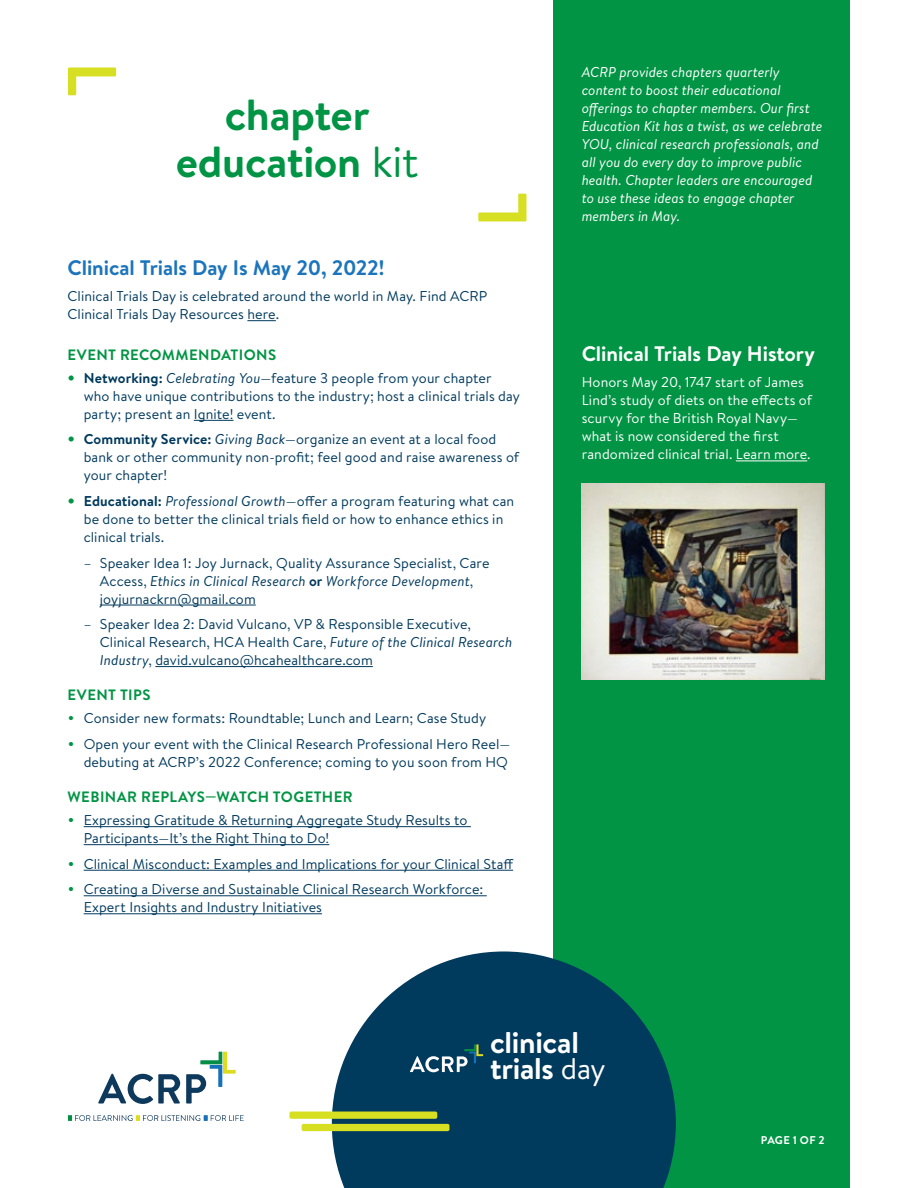
<style>
.page{position:relative;width:918px;height:1188px;background:#fff}
.page>*{position:absolute;margin:0;border:0;box-sizing:border-box;transform-origin:0 0}
.t1{font:700 43.5px/46.5px "Brandon Text";letter-spacing:-.005em;color:#009444;text-align:center}
.t2{font:700 30px/25.8px "Brandon Text";letter-spacing:-.01em;color:#fff}
.t3{font:700 21px "Brandon Text";letter-spacing:-.005em;color:#1c75bc}
.t4{font:700 21px "Brandon Text";letter-spacing:-.005em;color:#fff}
.t5{font:700 15px "Brandon Text";letter-spacing:.025em;color:#009444}
.t6{font:14.25px/18px "Brandon Text";letter-spacing:.01em;color:#003a5d}
.t7{font:italic 14.25px/18px "Brandon Text";color:#fff}
.t8{font:14.25px/18px "Brandon Text";letter-spacing:.01em;color:#fff}
.t9{font:700 11.25px "Brandon Text";letter-spacing:.025em;color:#fff}
.s1{font-weight:400}
.s2{font-weight:700;font-size:19.5px;color:#009444}
.s3{font-weight:700}
.s4{font-style:italic}
.s5{font-size:19.5px;color:#009444}
</style>
<div class="page">
<div style="left:554px;top:0;width:296px;height:1188px;background:#009444"></div>
<svg style="left:247px;top:320px;width:29px;height:1px"></svg>
<hr style="left:194px;top:420px;width:39px;height:1px;background:#003a5d">
<hr style="left:100px;top:605px;width:156px;height:1px;background:#003a5d">
<hr style="left:155px;top:666px;width:218px;height:1px;background:#003a5d">
<hr style="left:84px;top:826px;width:387px;height:1px;background:#003a5d">
<hr style="left:84px;top:844px;width:245px;height:1px;background:#003a5d">
<hr style="left:84px;top:870px;width:429px;height:1px;background:#003a5d">
<hr style="left:84px;top:895px;width:403px;height:1px;background:#003a5d">
<hr style="left:84px;top:913px;width:238px;height:1px;background:#003a5d">
<hr style="left:736px;top:461px;width:71px;height:1px;background:#fff">
<svg style="left:68px;top:1115px;width:176px;height:6px"></svg>
<svg style="left:98px;top:1074px;width:82px;height:30px"></svg>
<svg style="left:186px;top:1052px;width:50px;height:52px"></svg>
<svg style="left:478px;top:194px;width:48px;height:27px"></svg>
<svg style="left:68px;top:68px;width:48px;height:27px"></svg>
<svg style="left:332px;top:951px;width:344px;height:237px;fill:#003a5d"></svg>
<div style="left:302px;top:1124px;width:147px;height:7px;background:#d7df23;border-radius:2px"></div>
<div style="left:289px;top:1112px;width:148px;height:7px;background:#d7df23;border-radius:2px"></div>
<svg style="left:410px;top:1044px;width:73px;height:28px;background:#35647c"></svg>
<img style="left:582px;top:483px;width:243px;height:197px">
<h1 class="t1" style="left:176px;top:91px;width:244px">chapter education <span class="s1">kit</span></h1>
<h3 class="t3" style="left:68px;top:253px;width:318px">Clinical Trials Day Is May 20, 2022!</h3>
<p class="t6" style="left:68px;top:287px;width:421px">Clinical Trials Day is celebrated around the world in May. Find ACRP<br>Clinical Trials Day Resources here.</p>
<p class="t5" style="left:68px;top:344px;width:210px">EVENT RECOMMENDATIONS</p>
<p class="t6" style="left:84px;top:369px;width:438px;text-indent:-16px"><span class="s2">•</span> <span class="s3">Networking:</span> <span class="s4">Celebrating You</span>—feature 3 people from your chapter who have unique contributions to the industry; host a clinical trials day party; present an Ignite! event.</p>
<p class="t6" style="left:84px;top:430px;width:437px;text-indent:-16px"><span class="s2">•</span> <span class="s3">Community Service:</span> <span class="s4">Giving Back</span>—organize an event at a local food bank or other community non-profit; feel good and raise awareness of your chapter!</p>
<p class="t6" style="left:84px;top:492px;width:432px;text-indent:-16px"><span class="s2">•</span> <span class="s3">Educational:</span> <span class="s4">Professional Growth</span>—offer a program featuring what can be done to better the clinical trials field or how to enhance ethics in clinical trials.</p>
<p class="t6" style="left:100px;top:553px;width:391px;text-indent:-16px">– Speaker Idea 1: Joy Jurnack, Quality Assurance Specialist, Care<br>Access, <span class="s4">Ethics in Clinical Research</span> <span class="s3">or</span> <span class="s4">Workforce Development</span>, joyjurnackrn@gmail.com</p>
<p class="t6" style="left:100px;top:615px;width:414px;text-indent:-16px">– Speaker Idea 2: David Vulcano, VP &amp; Responsible Executive,<br>Clinical Research, HCA Health Care, <span class="s4">Future of the Clinical Research<br>Industry</span>, david.vulcano@hcahealthcare.com</p>
<p class="t5" style="left:68px;top:684px;width:85px">EVENT TIPS</p>
<p class="t6" style="left:68px;top:709px;width:420px"><span class="s5">•</span> Consider new formats: Roundtable; Lunch and Learn; Case Study</p>
<p class="t6" style="left:68px;top:735px;width:444px;text-align:right"><span class="s5">•</span> Open your event with the Clinical Research Professional Hero Reel— debuting at ACRP’s 2022 Conference; coming to you soon from HQ</p>
<p class="t5" style="left:68px;top:786px;width:287px">WEBINAR REPLAYS—WATCH TOGETHER</p>
<p class="t6" style="left:84px;top:811px;width:385px;text-indent:-16px"><span class="s5">•</span> Expressing Gratitude &amp; Returning Aggregate Study Results to<br>Participants—It’s the Right Thing to Do!</p>
<p class="t6" style="left:68px;top:854px;width:448px"><span class="s5">•</span> Clinical Misconduct: Examples and Implications for your Clinical Staff</p>
<p class="t6" style="left:84px;top:880px;width:401px;text-indent:-16px"><span class="s5">•</span> Creating a Diverse and Sustainable Clinical Research Workforce:<br>Expert Insights and Industry Initiatives</p>
<p class="t7" style="left:582px;top:63px;width:242px">ACRP provides chapters quarterly content to boost their educational offerings to chapter members. Our first Education Kit has a twist, as we celebrate YOU, clinical research professionals, and all you do every day to improve public health. Chapter leaders are encouraged to use these ideas to engage chapter members in May.</p>
<h3 class="t4" style="left:582px;top:339px;width:235px">Clinical Trials Day History</h3>
<p class="t8" style="left:582px;top:373px;width:232px">Honors May 20, 1747 start of James Lind’s study of diets on the effects of scurvy for the British Royal Navy— what is now considered the first randomized clinical trial. Learn more.</p>
<h2 class="t2" style="left:490px;top:1029px;width:117px">clinical trials <span class="s1">day</span></h2>
<p class="t9" style="left:761px;top:1133px;width:65px">PAGE 1 OF 2</p>
</div>
